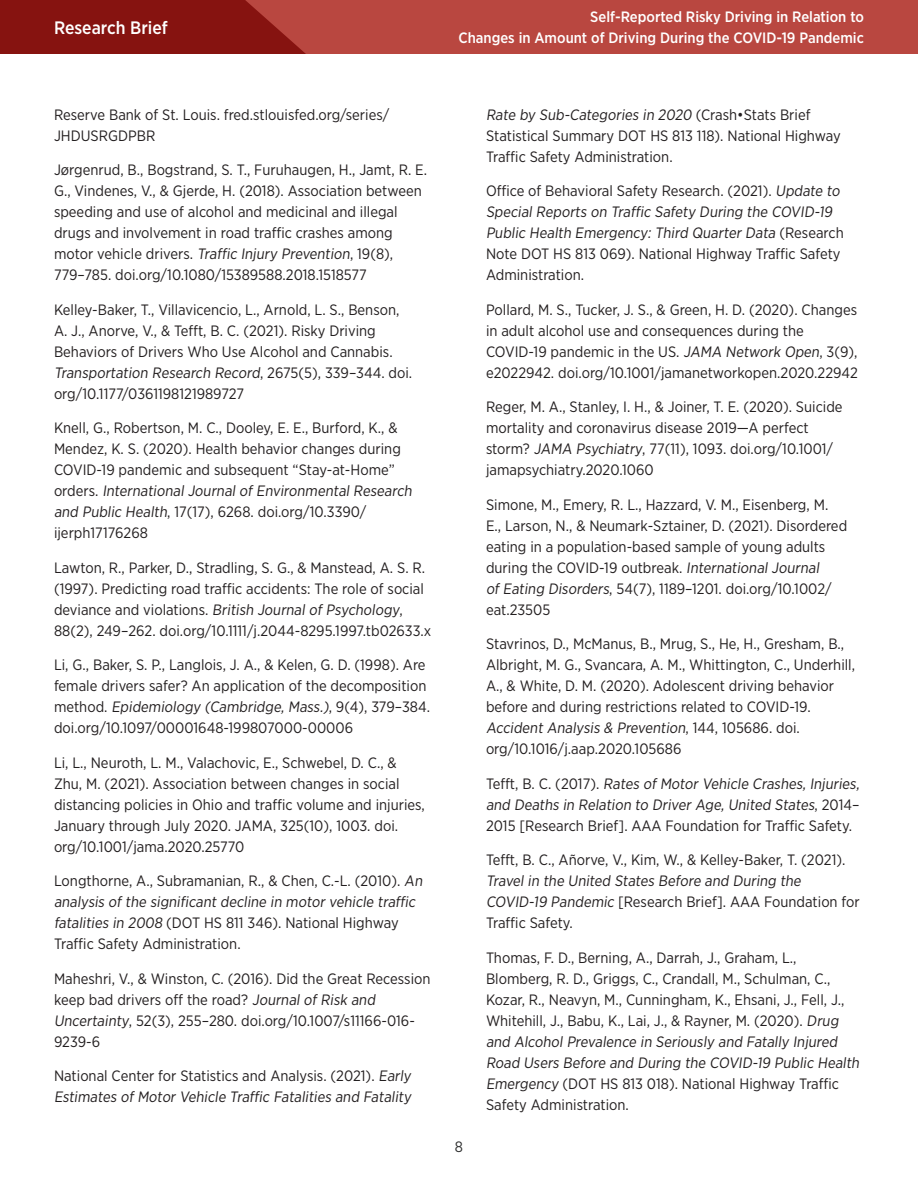
<style>
.page{position:relative;width:918px;height:1188px;background:#fff}
.page>*{position:absolute;margin:0;border:0;box-sizing:border-box;transform-origin:0 0}
.t1{font:500 18px "Gotham Narrow";color:#fff}
.Body_Copy{font:15px/21px "Gotham Narrow";color:#231f20}
.t2{font:500 15px/21px "Gotham Narrow";color:#fff;text-align:right}
.t3{font:15px "Gotham Narrow";color:#2d2e2e}
</style>
<div class="page">
<div style="left:0;top:0;width:918px;height:54px;background:#b94740"></div>
<svg style="left:0;top:0;width:306px;height:54px"></svg>
<p class="t1" style="left:54px;top:16px;width:115px">Research Brief</p>
<p class="t2" style="left:459px;top:7px;width:407px">Self-Reported Risky Driving in Relation to<br>Changes in Amount of Driving During the COVID-19 Pandemic</p>
<p class="Body_Copy" style="left:54px;top:104px;width:337px">Reserve Bank of St. Louis. fred.stlouisfed.org/series/<br>JHDUSRGDPBR</p>
<p class="Body_Copy" style="left:54px;top:159px;width:375px">Jørgenrud, B., Bogstrand, S. T., Furuhaugen, H., Jamt, R. E.<br>G., Vindenes, V., &amp; Gjerde, H. (2018). Association between speeding and use of alcohol and medicinal and illegal drugs and involvement in road traffic crashes among motor vehicle drivers. Traffic Injury Prevention, 19(8), 779–785. doi.org/10.1080/15389588.2018.1518577</p>
<p class="Body_Copy" style="left:54px;top:299px;width:360px">Kelley-Baker, T., Villavicencio, L., Arnold, L. S., Benson, A. J., Anorve, V., &amp; Tefft, B. C. (2021). Risky Driving Behaviors of Drivers Who Use Alcohol and Cannabis.<br>Transportation Research Record, 2 675 ( 5 ) , 3 3 9 –3 4 4 . d o i . org/10.1177/0361198121989727</p>
<p class="Body_Copy" style="left:54px;top:417px;width:362px">Knell, G., Robertson, M. C., Dooley, E. E., Burford, K., &amp; Mendez, K. S. (2020). Health behavior changes during COVID-19 pandemic and subsequent “Stay-at-Home”<br>o rd e rs . International Journal of Environmental Research and Public Health, 17(17), 6268. doi.org/10.3390/ ijerph17176268</p>
<p class="Body_Copy" style="left:54px;top:557px;width:379px">Lawton, R., Parker, D., Stradling, S. G., &amp; Manstead, A. S. R. (1997). Predicting road traffic accidents: The role of social d ev i a n ce a n d v i o l a t i o n s . British Journal of Psychology, 88(2), 249–262. doi.org/10.1111/j.2044-8295.1997.tb02633.x</p>
<p class="Body_Copy" style="left:54px;top:654px;width:377px">Li, G., Baker, S. P., Langlois, J. A., &amp; Kelen, G. D. (1998). Are female drivers safer? An application of the decomposition m et h o d . Epidemiology (Cambridge, Mass.), 9 (4 ) , 37 9 –3 84 . doi.org/10.1097/00001648-199807000-00006</p>
<p class="Body_Copy" style="left:54px;top:752px;width:372px">Li, L., Neuroth, L. M., Valachovic, E., Schwebel, D. C., &amp; Zhu, M. (2021). Association between changes in social distancing policies in Ohio and traffic volume and injuries, January through July 2020. JAMA, 325(10), 1003. doi. org/10.1001/jama.2020.25770</p>
<p class="Body_Copy" style="left:54px;top:870px;width:372px">Longthorne, A., Subramanian, R., &amp; Chen, C.-L. (2010). An analysis of the significant decline in motor vehicle traffic fatalities in 2008 (DOT HS 811 346). National Highway Traffic Safety Administration.</p>
<p class="Body_Copy" style="left:54px;top:968px;width:378px">Maheshri, V., &amp; Winston, C. (2016). Did the Great Recession keep bad drivers off the road? Journal of Risk and Uncertainty, 52(3), 255–280. doi.org/10.1007/s11166-016- 9239-6</p>
<p class="Body_Copy" style="left:54px;top:1065px;width:361px">National Center for Statistics and Analysis. (2021). Early<br>Estimates of Motor Vehicle Traffic Fatalities and Fatality</p>
<p class="t3" style="left:455px;top:1137px;width:10px">8</p>
<p class="Body_Copy" style="left:486px;top:104px;width:356px">Rate by Sub-Categories in 2020 (C ra s h • S t a ts B r i e f<br>Statistical Summary DOT HS 813 118). National Highway<br>Traffic Safety Administration.</p>
<p class="Body_Copy" style="left:486px;top:180px;width:359px">Office of Behavioral Safety Research. (2021). Update to Special Reports on Traffic Safety During the COVID-19<br>Public Health Emergency: Third Quarter Data ( R e s e a rc h Note DOT HS 813 069). National Highway Traffic Safety Administration.</p>
<p class="Body_Copy" style="left:486px;top:299px;width:374px">Pollard, M. S., Tucker, J. S., &amp; Green, H. D. (2020). Changes in adult alcohol use and consequences during the COVID-19 pandemic in the US. JAMA Network Open, 3(9), e2022942. doi.org/10.1001/jamanetworkopen.2020.22942</p>
<p class="Body_Copy" style="left:486px;top:396px;width:358px">Reger, M. A., Stanley, I. H., &amp; Joiner, T. E. (2020). Suicide mortality and coronavirus disease 2019—A perfect storm? JAMA Psychiatry, 77(11), 1093. doi.org/10.1001/ jamapsychiatry.2020.1060</p>
<p class="Body_Copy" style="left:486px;top:494px;width:363px">Simone, M., Emery, R. L., Hazzard, V. M., Eisenberg, M.<br>E., Larson, N., &amp; Neumark-Sztainer, D. (2021). Disordered eating in a population-based sample of young adults during the COVID-19 outbreak. International Journal<br>of Eating Disorders, 54(7), 1189–1201. doi.org/10.1002/ eat.23505</p>
<p class="Body_Copy" style="left:486px;top:633px;width:371px">Stavrinos, D., McManus, B., Mrug, S., He, H., Gresham, B., Albright, M. G., Svancara, A. M., Whittington, C., Underhill, A., &amp; White, D. M. (2020). Adolescent driving behavior before and during restrictions related to COVID-19.<br>Accident Analysis &amp; Prevention, 1 4 4 , 1 0 5 6 8 6 . d o i . org/10.1016/j.aap.2020.105686</p>
<p class="Body_Copy" style="left:486px;top:773px;width:377px">Te fft , B . C . ( 2 0 1 7 ) . Rates of Motor Vehicle Crashes, Injuries, and Deaths in Relation to Driver Age, United States, 2 0 1 4 –<br>2015 [Research Brief]. AAA Foundation for Traffic Safety.</p>
<p class="Body_Copy" style="left:486px;top:849px;width:375px">Tefft, B. C., Añorve, V., Kim, W., &amp; Kelley-Baker, T. (2021).<br>Travel in the United States Before and During the COVID-19 Pandemic [Research Brief]. AAA Foundation for Traffic Safety.</p>
<p class="Body_Copy" style="left:486px;top:947px;width:377px">Thomas, F. D., Berning, A., Darrah, J., Graham, L., Blomberg, R. D., Griggs, C., Crandall, M., Schulman, C., Kozar, R., Neavyn, M., Cunningham, K., Ehsani, J., Fell, J., Whitehill, J., Babu, K., Lai, J., &amp; Rayner, M. (2020). Drug and Alcohol Prevalence in Seriously and Fatally Injured Road Users Before and During the COVID-19 Public Health Emergency (DOT HS 813 018). National Highway Traffic Safety Administration.</p>
</div>
